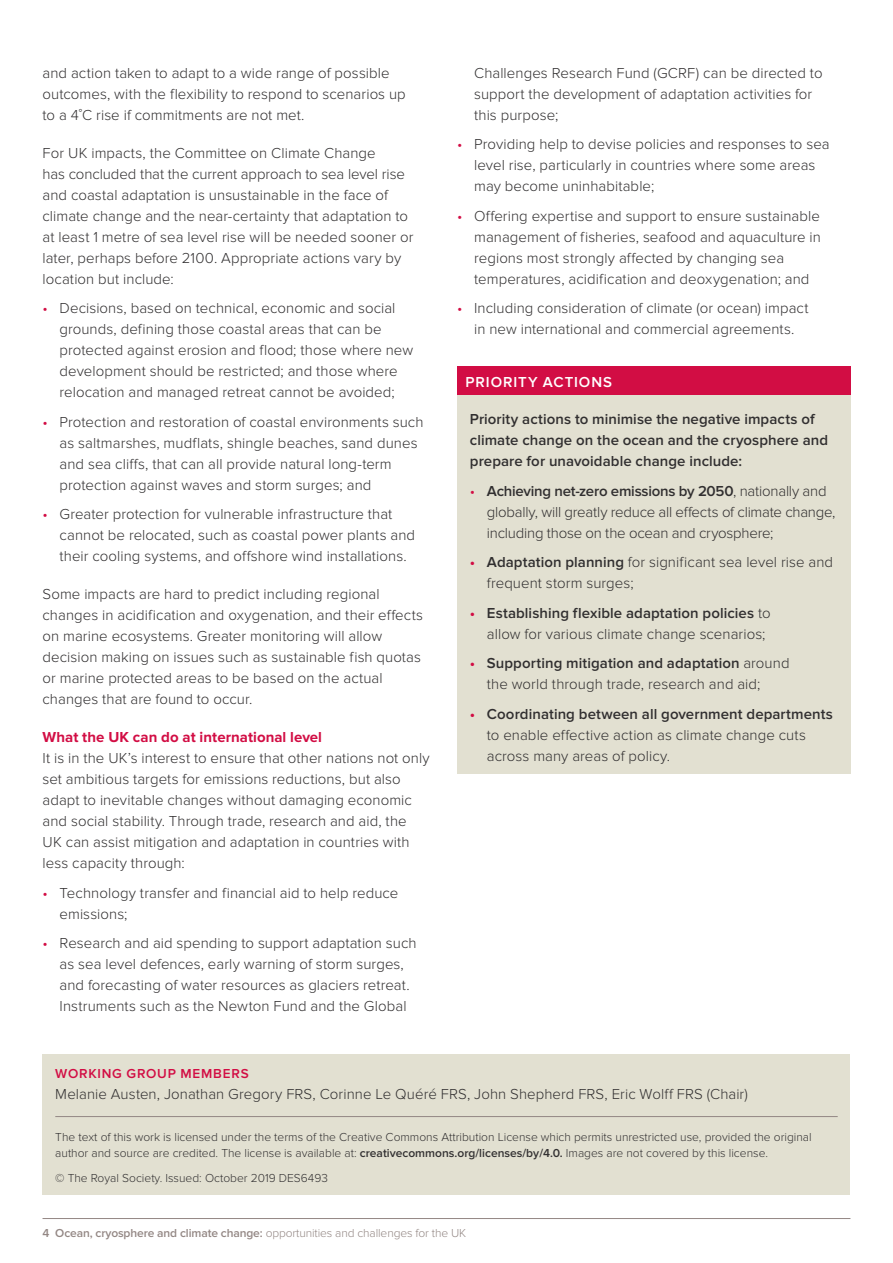
<style>
.page{position:relative;width:893px;height:1263px;background:#fff}
.page>*{position:absolute;margin:0;border:0;box-sizing:border-box;transform-origin:0 0}
.Subhead_1{font:300 15px/21px "Proxima Nova";letter-spacing:.005em;color:#312f30}
.Subhead_1-2{font:300 15px/21px "Proxima Nova";letter-spacing:-.015em;color:#312f30}
.Subhead_2{font:600 15px/21px "Proxima Nova";letter-spacing:.005em;color:#312f30}
.Body_copy{font:300 15px "Proxima Nova";letter-spacing:.005em;color:#312f30}
.section_title{font:700 15px "Proxima Nova";letter-spacing:.005em;color:#d20d44}
.Subhead_2-2{font:600 15px "Proxima Nova";letter-spacing:.06em;color:#fff}
.Body_copy-2{font:600 13.5px "Proxima Nova";letter-spacing:.06em;color:#d20d44}
.Body_copy-3{font:300 12px/16.5px "Proxima Nova";color:#333132}
.t1{font:600 12px "Proxima Nova";letter-spacing:-.01em;color:#938784}
.s1{color:#d20d44}
.s2{font-weight:600}
.s3{font-weight:600;color:#d20d44}
.s4{font-weight:300}
</style>
<div class="page">
<hr style="left:43px;top:1218px;width:807px;height:1px;background:#938784">
<div style="left:43px;top:1055px;width:807px;height:140px;background:#e2e0d1"></div>
<hr style="left:55px;top:1116px;width:783px;height:1px;background:#938784">
<div style="left:457px;top:395px;width:393px;height:378px;background:#e2e0d1"></div>
<div style="left:457px;top:366px;width:393px;height:29px;background:#d20d44"></div>
<p class="Subhead_1" style="left:43px;top:62px;width:365px">and action taken to adapt to a wide range of possible outcomes, with the flexibility to respond to scenarios up to a 4˚C rise if commitments are not met.</p>
<p class="Subhead_1" style="left:43px;top:142px;width:373px">For UK impacts, the Committee on Climate Change<br>has concluded that the current approach to sea level rise and coastal adaptation is unsustainable in the face of climate change and the near-certainty that adaptation to at least 1 metre of sea level rise will be needed sooner or later, perhaps before 2100. Appropriate actions vary by location but include:</p>
<p class="Subhead_1" style="left:60px;top:298px;width:355px;text-indent:-17px"><span class="s1">•</span> Decisions, based on technical, economic and social grounds, defining those coastal areas that can be protected against erosion and flood; those where new development should be restricted; and those where relocation and managed retreat cannot be avoided;</p>
<p class="Subhead_1" style="left:60px;top:411px;width:365px;text-indent:-17px"><span class="s1">•</span> Protection and restoration of coastal environments such as saltmarshes, mudflats, shingle beaches, sand dunes and sea cliffs, that can all provide natural long-term protection against waves and storm surges; and</p>
<p class="Subhead_1" style="left:60px;top:504px;width:357px;text-indent:-17px"><span class="s1">•</span> Greater protection for vulnerable infrastructure that cannot be relocated, such as coastal power plants and their cooling systems, and offshore wind installations.</p>
<p class="Subhead_1" style="left:43px;top:584px;width:382px">Some impacts are hard to predict including regional changes in acidification and oxygenation, and their effects on marine ecosystems. Greater monitoring will allow decision making on issues such as sustainable fish quotas or marine protected areas to be based on the actual changes that are found to occur.</p>
<p class="section_title" style="left:43px;top:729px;width:281px">What the UK can do at international level</p>
<p class="Subhead_1" style="left:43px;top:748px;width:389px">It is in the UK’s interest to ensure that other nations not only set ambitious targets for emissions reductions, but also adapt to inevitable changes without damaging economic and social stability. Through trade, research and aid, the UK can assist mitigation and adaptation in countries with less capacity through:</p>
<p class="Subhead_1" style="left:60px;top:882px;width:340px;text-indent:-17px"><span class="s1">•</span> Technology transfer and financial aid to help reduce emissions;</p>
<p class="Subhead_1" style="left:60px;top:933px;width:359px;text-indent:-17px"><span class="s1">•</span> Research and aid spending to support adaptation such as sea level defences, early warning of storm surges, and forecasting of water resources as glaciers retreat.<br>Instruments such as the Newton Fund and the Global</p>
<p class="Subhead_1" style="left:474px;top:62px;width:350px">Challenges Research Fund (GCRF) can be directed to support the development of adaptation activities for this purpose;</p>
<p class="Subhead_1" style="left:474px;top:134px;width:357px;text-indent:-17px"><span class="s1">•</span> Providing help to devise policies and responses to sea level rise, particularly in countries where some areas may become uninhabitable;</p>
<p class="Subhead_1" style="left:474px;top:205px;width:348px;text-indent:-17px"><span class="s1">•</span> Offering expertise and support to ensure sustainable management of fisheries, seafood and aquaculture in regions most strongly affected by changing sea temperatures, acidification and deoxygenation; and</p>
<p class="Subhead_1" style="left:457px;top:298px;width:353px;text-align:center"><span class="s1">•</span> Including consideration of climate (or ocean) impact in new international and commercial agreements.</p>
<p class="Subhead_2-2" style="left:466px;top:373px;width:148px">PRIORITY ACTIONS</p>
<p class="Subhead_2" style="left:470px;top:409px;width:360px">Priority actions to minimise the negative impacts of climate change on the ocean and the cryosphere and prepare for unavoidable change include:</p>
<p class="Subhead_1-2" style="left:487px;top:480px;width:350px;text-indent:-17px"><span class="s1">•</span> <span class="s2">Achieving net-zero emissions by 2050</span>, nationally and globally, will greatly reduce all effects of climate change, including those on the ocean and cryosphere;</p>
<p class="Subhead_1" style="left:487px;top:552px;width:348px;text-indent:-17px"><span class="s3">•</span> <span class="s2">Adaptation planning</span> for significant sea level rise and frequent storm surges;</p>
<p class="Subhead_1" style="left:487px;top:602px;width:285px;text-indent:-17px"><span class="s3">•</span> <span class="s2">Establishing flexible adaptation policies</span> to allow for various climate change scenarios;</p>
<p class="Subhead_1" style="left:487px;top:653px;width:304px;text-indent:-17px"><span class="s3">•</span> <span class="s2">Supporting mitigation and adaptation</span> around the world through trade, research and aid;</p>
<p class="Subhead_1" style="left:487px;top:703px;width:348px;text-indent:-17px"><span class="s3">•</span> <span class="s2">Coordinating between all government departments </span>to enable effective action as climate change cuts across many areas of policy.</p>
<p class="Body_copy-2" style="left:55px;top:1066px;width:195px">WORKING GROUP MEMBERS</p>
<p class="Body_copy" style="left:55px;top:1085px;width:694px">Melanie Austen, Jonathan Gregory FRS, Corinne Le Quéré FRS, John Shepherd FRS, Eric Wolff FRS (Chair)</p>
<p class="Body_copy-3" style="left:55px;top:1128px;width:758px">The text of this work is licensed under the terms of the Creative Commons Attribution License which permits unrestricted use, provided the original author and source are credited. The license is available at: <span class="s2">creativecommons.org/licenses/by/4.0.</span> Images are not covered by this license.</p>
<p class="Body_copy-3" style="left:55px;top:1170px;width:274px">© The Royal Society. Issued: October 2019 DES6493</p>
<p class="t1" style="left:43px;top:1226px;width:425px">4 Ocean, cryosphere and climate change: <span class="s4">opportunities and challenges for the UK</span></p>
</div>
